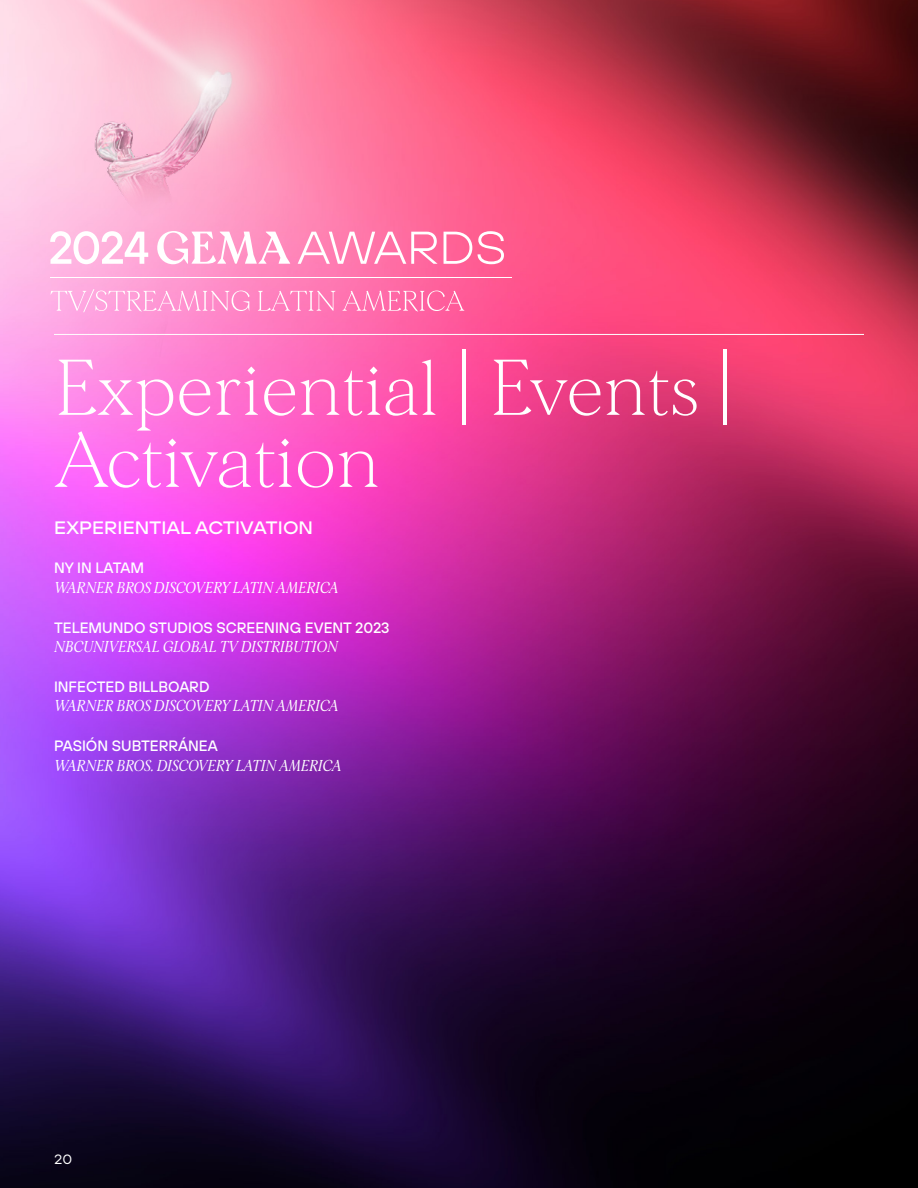
<style>
.page{position:relative;width:918px;height:1188px;background:#fff}
.page>*{position:absolute;margin:0;border:0;box-sizing:border-box;transform-origin:0 0}
.t1{font:200 75px/72px "Morion";color:#fff}
.t2{font:500 18px "TT Hoves Pro Exp";color:#fff}
.t3{font:italic 15px "Morion";color:#fff}
.t4{font:500 15px "TT Hoves Pro";color:#fff}
.t5{font:13.5px "TT Hoves Pro Exp";color:#fff}
</style>
<div class="page">
<img style="left:0;top:0;width:918px;height:1188px">
<hr style="left:54px;top:334px;width:810px;height:1px;background:#fff">
<img style="left:21px;top:0;width:376px;height:357px">
<svg style="left:50px;top:289px;width:200px;height:23px;background:#fea8da"></svg>
<svg style="left:258px;top:291px;width:78px;height:20px;background:#fe8fc4"></svg>
<svg style="left:342px;top:291px;width:122px;height:21px;background:#fe7eb3"></svg>
<svg style="left:50px;top:231px;width:98px;height:33px"></svg>
<svg style="left:157px;top:231px;width:133px;height:33px"></svg>
<svg style="left:298px;top:232px;width:140px;height:32px"></svg>
<svg style="left:444px;top:232px;width:28px;height:32px"></svg>
<svg style="left:478px;top:231px;width:26px;height:33px"></svg>
<hr style="left:50px;top:277px;width:462px;height:1px;background:#fff">
<img style="left:0;top:0;width:240px;height:231px">
<h1 class="t1" style="left:54px;top:355px;width:681px">Experiential | Events |<br>Activation</h1>
<p class="t2" style="left:54px;top:515px;width:261px">EXPERIENTIAL ACTIVATION</p>
<p class="t4" style="left:54px;top:558px;width:92px">NY IN LATAM</p>
<p class="t3" style="left:54px;top:579px;width:286px">WARNER BROS DISCOVERY LATIN AMERICA</p>
<p class="t4" style="left:54px;top:617px;width:337px">TELEMUNDO STUDIOS SCREENING EVENT 2023</p>
<p class="t3" style="left:54px;top:638px;width:286px">NBCUNIVERSAL GLOBAL TV DISTRIBUTION</p>
<p class="t4" style="left:54px;top:676px;width:157px">INFECTED BILLBOARD</p>
<p class="t3" style="left:54px;top:698px;width:286px">WARNER BROS DISCOVERY LATIN AMERICA</p>
<p class="t4" style="left:54px;top:735px;width:165px">PASIÓN SUBTERRÁNEA</p>
<p class="t3" style="left:54px;top:757px;width:289px">WARNER BROS. DISCOVERY LATIN AMERICA</p>
<p class="t5" style="left:54px;top:1150px;width:20px">20</p>
</div>
